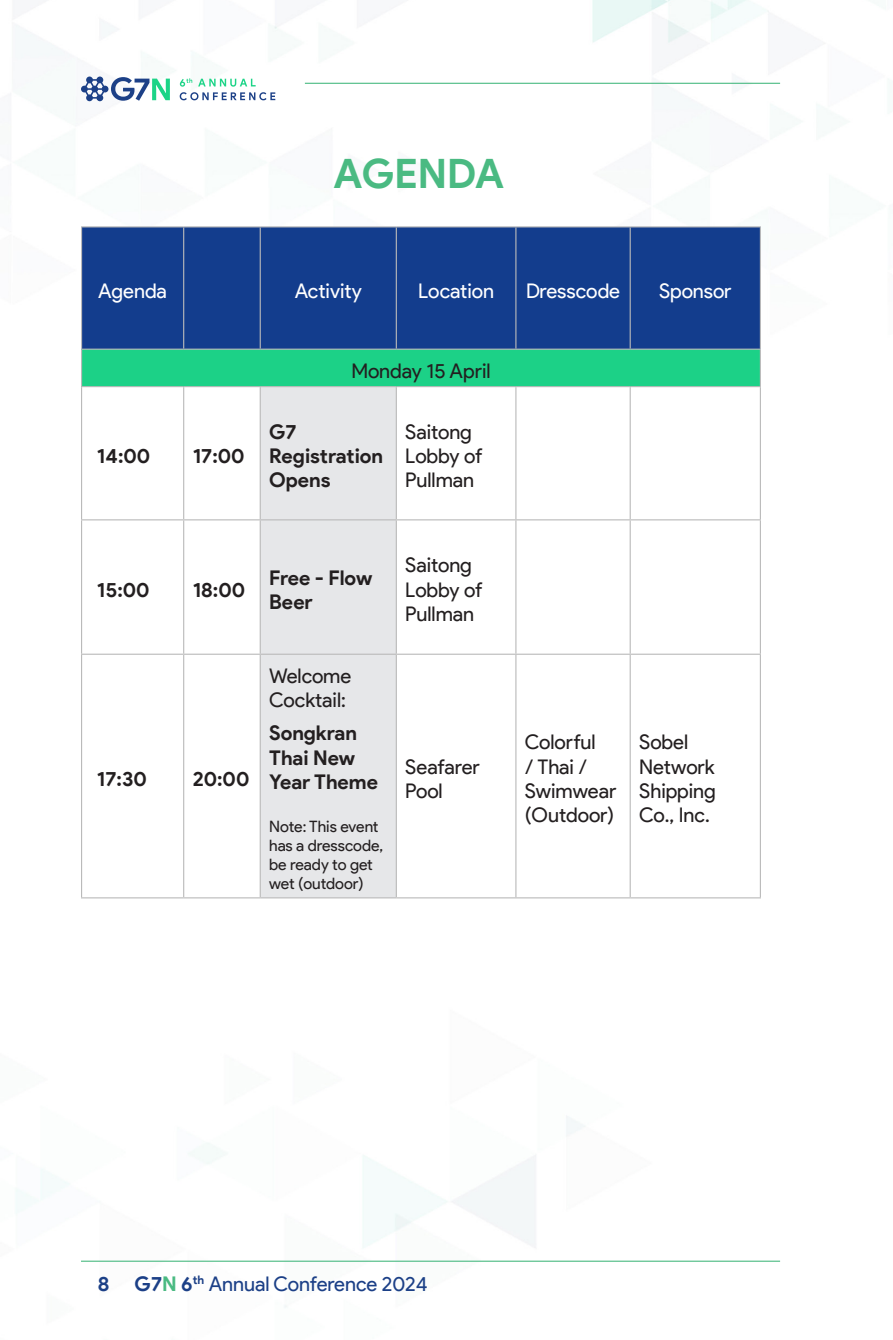
<style>
.page{position:relative;width:893px;height:1340px;background:#fff}
.page>*{position:absolute;margin:0;border:0;box-sizing:border-box;transform-origin:0 0}
.Product_Sans_18pt_green{font:700 40.5px "Product Sans";color:#4aba82}
.Paragraph_Style_2{font:20.25px/24.3px "Product Sans";letter-spacing:-.005em;color:#231f20}
.Paragraph_Style_2-2{font:700 20.25px/24.3px "Product Sans";color:#231f20}
.Paragraph_Style_2-3{font:20.25px "Product Sans";letter-spacing:-.005em;color:#fff}
.t1{font:20.25px "Product Sans";color:#1c4087}
.t2{font:700 20.25px "Product Sans";color:#1c4087}
.Paragraph_Style_2-4{font:15.75px/18.9px "Product Sans";letter-spacing:-.005em;color:#231f20}
.s1{font-weight:700}
.s2{font-weight:700;color:#4aba82}
</style>
<div class="page">
<img style="left:16px;top:0;width:877px;height:1308px">
<hr style="left:305px;top:83px;width:475px;height:1px;background:#4aba82">
<hr style="left:81px;top:1260px;width:699px;height:1px;background:#4aba82">
<svg style="left:81px;top:77px;width:89px;height:24px"></svg>
<svg style="left:180px;top:78px;width:95px;height:22px"></svg>
<div style="left:82px;top:227px;width:678px;height:121px;background:#133d8d"></div>
<div style="left:82px;top:349px;width:678px;height:37px;background:#1cd187"></div>
<div style="left:261px;top:387px;width:135px;height:510px;background:#e6e7e9"></div>
<hr style="left:183px;top:227px;width:1px;height:121px;background:#bababa">
<hr style="left:260px;top:227px;width:1px;height:121px;background:#bababa">
<hr style="left:396px;top:227px;width:1px;height:121px;background:#bababa">
<hr style="left:515px;top:227px;width:1px;height:121px;background:#bababa">
<hr style="left:630px;top:227px;width:1px;height:121px;background:#bababa">
<hr style="left:183px;top:387px;width:1px;height:132px;background:#bababa">
<hr style="left:260px;top:387px;width:1px;height:132px;background:#bababa">
<hr style="left:396px;top:387px;width:1px;height:132px;background:#bababa">
<hr style="left:515px;top:387px;width:1px;height:132px;background:#bababa">
<hr style="left:630px;top:387px;width:1px;height:132px;background:#bababa">
<hr style="left:81px;top:519px;width:103px;height:1px;background:#bababa">
<hr style="left:184px;top:519px;width:76px;height:1px;background:#bababa">
<hr style="left:183px;top:520px;width:1px;height:133px;background:#bababa">
<hr style="left:260px;top:519px;width:136px;height:1px;background:#bababa">
<hr style="left:260px;top:520px;width:1px;height:133px;background:#bababa">
<hr style="left:396px;top:519px;width:120px;height:1px;background:#bababa">
<hr style="left:396px;top:520px;width:1px;height:133px;background:#bababa">
<hr style="left:516px;top:519px;width:114px;height:1px;background:#bababa">
<hr style="left:515px;top:520px;width:1px;height:133px;background:#bababa">
<hr style="left:630px;top:519px;width:131px;height:1px;background:#bababa">
<hr style="left:630px;top:520px;width:1px;height:133px;background:#bababa">
<hr style="left:81px;top:653px;width:103px;height:1px;background:#bababa">
<hr style="left:184px;top:653px;width:76px;height:1px;background:#bababa">
<hr style="left:183px;top:654px;width:1px;height:243px;background:#bababa">
<hr style="left:260px;top:653px;width:136px;height:1px;background:#bababa">
<hr style="left:260px;top:654px;width:1px;height:243px;background:#bababa">
<hr style="left:396px;top:653px;width:120px;height:1px;background:#bababa">
<hr style="left:396px;top:654px;width:1px;height:243px;background:#bababa">
<hr style="left:516px;top:653px;width:114px;height:1px;background:#bababa">
<hr style="left:515px;top:654px;width:1px;height:243px;background:#bababa">
<hr style="left:630px;top:653px;width:131px;height:1px;background:#bababa">
<hr style="left:630px;top:654px;width:1px;height:243px;background:#bababa">
<hr style="left:81px;top:897px;width:103px;height:1px;background:#bababa">
<hr style="left:184px;top:897px;width:76px;height:1px;background:#bababa">
<hr style="left:260px;top:897px;width:136px;height:1px;background:#bababa">
<hr style="left:396px;top:897px;width:120px;height:1px;background:#bababa">
<hr style="left:516px;top:897px;width:114px;height:1px;background:#bababa">
<hr style="left:630px;top:897px;width:131px;height:1px;background:#bababa">
<hr style="left:81px;top:387px;width:1px;height:132px;background:#bababa">
<hr style="left:760px;top:387px;width:1px;height:132px;background:#bababa">
<hr style="left:81px;top:520px;width:1px;height:133px;background:#bababa">
<hr style="left:760px;top:520px;width:1px;height:133px;background:#bababa">
<hr style="left:81px;top:654px;width:1px;height:243px;background:#bababa">
<hr style="left:760px;top:654px;width:1px;height:243px;background:#bababa">
<hr style="left:81px;top:350px;width:1px;height:36px;background:#bababa">
<hr style="left:760px;top:350px;width:1px;height:36px;background:#bababa">
<hr style="left:81px;top:386px;width:103px;height:1px;background:#bababa">
<hr style="left:184px;top:386px;width:76px;height:1px;background:#bababa">
<hr style="left:260px;top:386px;width:136px;height:1px;background:#bababa">
<hr style="left:396px;top:386px;width:120px;height:1px;background:#bababa">
<hr style="left:516px;top:386px;width:114px;height:1px;background:#bababa">
<hr style="left:630px;top:386px;width:131px;height:1px;background:#bababa">
<hr style="left:81px;top:226px;width:103px;height:1px;background:#bababa">
<hr style="left:81px;top:227px;width:1px;height:121px;background:#bababa">
<hr style="left:184px;top:226px;width:76px;height:1px;background:#bababa">
<hr style="left:260px;top:226px;width:136px;height:1px;background:#bababa">
<hr style="left:396px;top:226px;width:120px;height:1px;background:#bababa">
<hr style="left:516px;top:226px;width:114px;height:1px;background:#bababa">
<hr style="left:630px;top:226px;width:131px;height:1px;background:#bababa">
<hr style="left:760px;top:227px;width:1px;height:121px;background:#bababa">
<hr style="left:81px;top:348px;width:103px;height:2px;background:#bababa">
<hr style="left:184px;top:348px;width:76px;height:2px;background:#bababa">
<hr style="left:260px;top:348px;width:136px;height:2px;background:#bababa">
<hr style="left:396px;top:348px;width:120px;height:2px;background:#bababa">
<hr style="left:516px;top:348px;width:114px;height:2px;background:#bababa">
<hr style="left:630px;top:348px;width:131px;height:2px;background:#bababa">
<p class="Product_Sans_18pt_green" style="left:334px;top:149px;width:172px">AGENDA</p>
<p class="Paragraph_Style_2-3" style="left:98px;top:279px;width:70px">Agenda</p>
<p class="Paragraph_Style_2-3" style="left:295px;top:279px;width:69px">Activity</p>
<p class="Paragraph_Style_2-3" style="left:418px;top:279px;width:77px">Location</p>
<p class="Paragraph_Style_2-3" style="left:526px;top:279px;width:96px">Dresscode</p>
<p class="Paragraph_Style_2-3" style="left:659px;top:279px;width:74px">Sponsor</p>
<p class="Paragraph_Style_2-2" style="left:97px;top:444px;width:55px">14:00</p>
<p class="Paragraph_Style_2-2" style="left:193px;top:444px;width:53px">17:00</p>
<p class="Paragraph_Style_2" style="left:351px;top:359px;width:141px">Monday 15 April</p>
<p class="Paragraph_Style_2-2" style="left:269px;top:419px;width:29px">G7</p>
<p class="Paragraph_Style_2-2" style="left:269px;top:444px;width:115px">Registration<br>Opens</p>
<p class="Paragraph_Style_2" style="left:405px;top:420px;width:79px">Saitong<br>Lobby of<br>Pullman</p>
<p class="Paragraph_Style_2-2" style="left:97px;top:577px;width:54px">15:00</p>
<p class="Paragraph_Style_2-2" style="left:193px;top:577px;width:54px">18:00</p>
<p class="Paragraph_Style_2-2" style="left:269px;top:565px;width:105px">Free - Flow<br>Beer</p>
<p class="Paragraph_Style_2-2" style="left:97px;top:766px;width:51px">17:30</p>
<p class="Paragraph_Style_2-2" style="left:193px;top:766px;width:58px">20:00</p>
<p class="Paragraph_Style_2" style="left:269px;top:664px;width:84px">Welcome<br>Cocktail:</p>
<p class="Paragraph_Style_2-2" style="left:269px;top:721px;width:110px">Songkran<br>Thai New<br>Year Theme</p>
<p class="Paragraph_Style_2-4" style="left:269px;top:817px;width:115px">Note: This event has a dresscode, be ready to get wet (outdoor)</p>
<p class="Paragraph_Style_2" style="left:405px;top:553px;width:79px">Saitong<br>Lobby of<br>Pullman</p>
<p class="Paragraph_Style_2" style="left:405px;top:755px;width:76px">Seafarer<br>Pool</p>
<p class="Paragraph_Style_2" style="left:525px;top:730px;width:93px">Colorful<br>/ Thai /<br>Swimwear (Outdoor)</p>
<p class="Paragraph_Style_2" style="left:639px;top:730px;width:78px">Sobel<br>Network<br>Shipping<br>Co., Inc.</p>
<p class="t2" style="left:98px;top:1271px;width:13px">8</p>
<p class="t1" style="left:135px;top:1272px;width:294px"><span class="s1">G7</span><span class="s2">N</span> <span class="s1">6</span><sup>th</sup> Annual Conference 2024</p>
</div>
